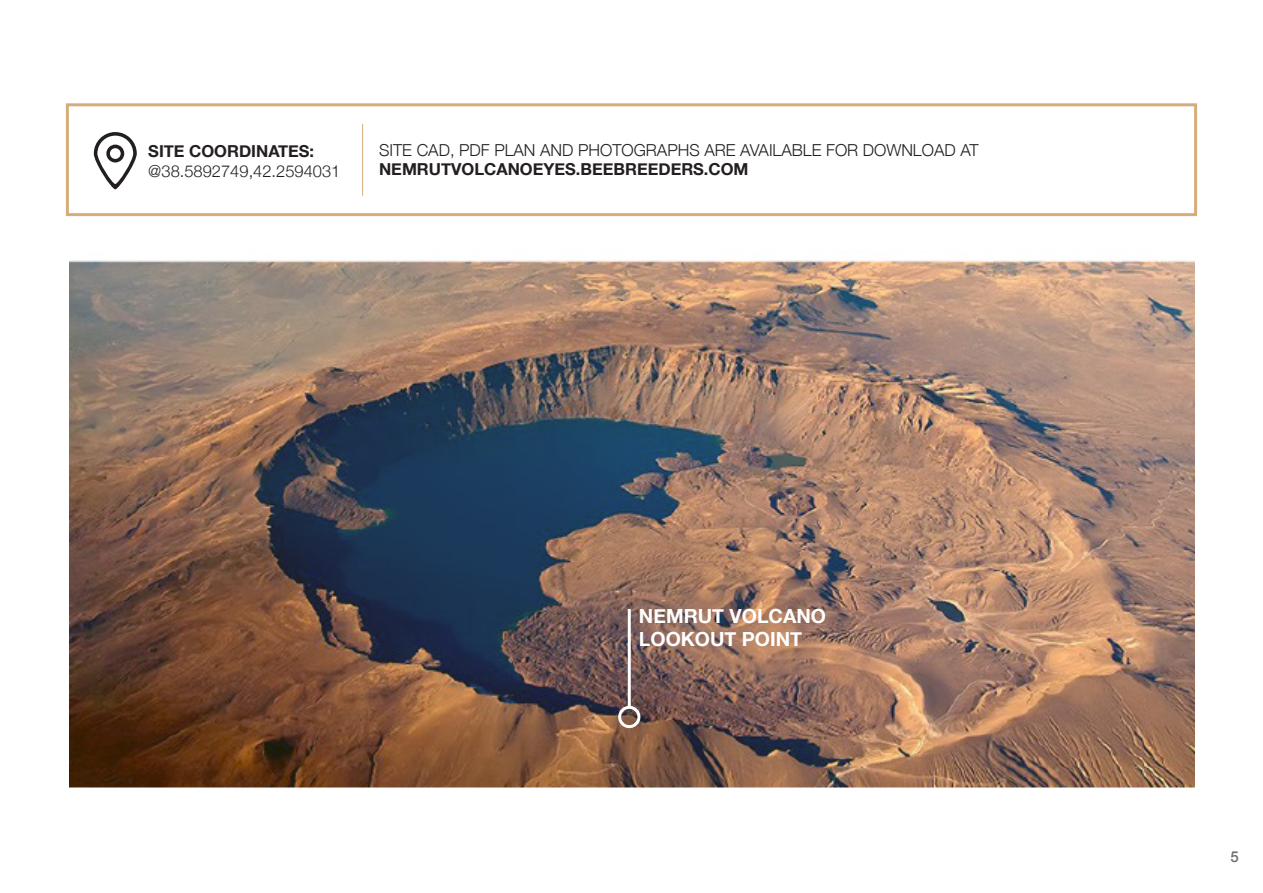
<style>
.page{position:relative;width:1263px;height:893px;background:#fff}
.page>*{position:absolute;margin:0;border:0;box-sizing:border-box;transform-origin:0 0}
.t1{font:700 19.5px/23.4px "Helvetica Neue";color:#fff}
.t2{font:300 16.5px "Helvetica Neue";color:#231f20}
.t3{font:700 16.5px "Helvetica Neue";color:#231f20}
.t4{font:500 15px "Helvetica Neue";color:#6d6e70}
</style>
<div class="page">
<img style="left:69px;top:260px;width:1125px;height:529px">
<div style="left:66px;top:103px;width:1131px;height:113px;border:3px solid #d5ad7d"></div>
<svg style="left:94px;top:132px;width:43px;height:57px"></svg>
<hr style="left:362px;top:124px;width:1px;height:72px;background:#d5ad7d">
<div style="left:618px;top:706px;width:22px;height:22px;border:3px solid #fff;border-radius:50%"></div>
<hr style="left:628px;top:609px;width:3px;height:98px;background:#fff">
<p class="t3" style="left:148px;top:138px;width:167px">SITE COORDINATES:</p>
<p class="t2" style="left:148px;top:158px;width:194px">@38.5892749,42.2594031</p>
<p class="t2" style="left:379px;top:136px;width:601px">SITE CAD, PDF PLAN AND PHOTOGRAPHS ARE AVAILABLE FOR DOWNLOAD AT</p>
<p class="t3" style="left:379px;top:157px;width:371px">NEMRUTVOLCANOEYES.BEEBREEDERS.COM</p>
<p class="t1" style="left:639px;top:604px;width:189px">NEMRUT VOLCANO<br>LOOKOUT POINT</p>
<p class="t4" style="left:1230px;top:845px;width:10px">5</p>
</div>
